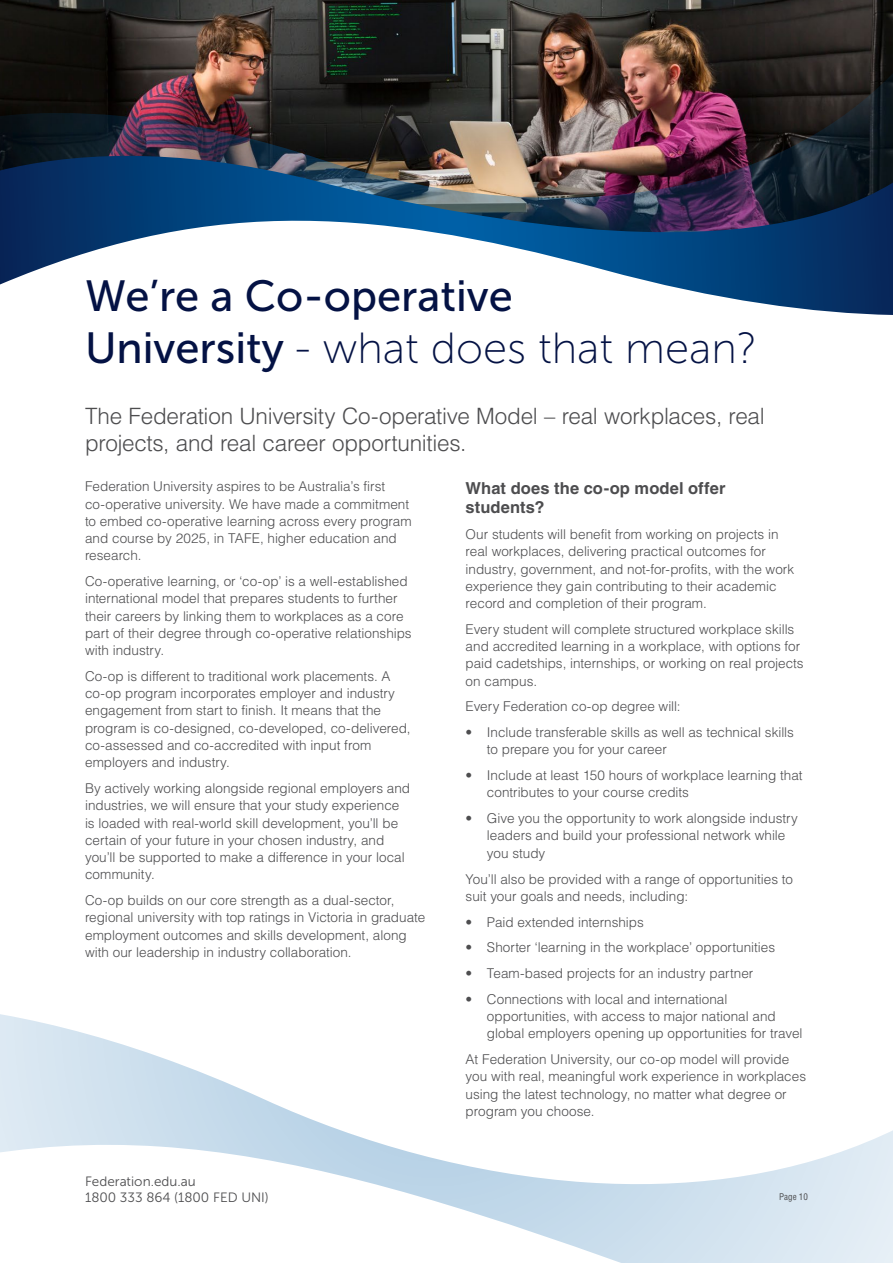
<style>
.page{position:relative;width:893px;height:1263px;background:#fff}
.page>*{position:absolute;margin:0;border:0;box-sizing:border-box;transform-origin:0 0}
.t1{font:43.5px "Museo Sans 100";color:#041244}
.t2{font:43.5px "Museo Sans 500";color:#041244}
.t3{font:300 22.5px/27px "Helvetica LT Pro";letter-spacing:-.015em;color:#4d4d4f}
.t4{font:700 16.5px/19.8px "Helvetica LT Pro";letter-spacing:.005em;color:#4d4d4f}
.t5{font:300 13.5px/17.2px "Helvetica LT Pro";color:#4d4d4f}
.t6{font:13.5px/16.2px "Museo Sans 300";color:#4d4d4f}
.t7{font:condensed 9px "Helvetica LT Pro";color:#4d4d4f}
.s1{font-family:"Museo Sans 500"}
</style>
<div class="page">
<svg style="left:0;top:1014px;width:893px;height:249px"></svg>
<img style="left:0;top:0;width:893px;height:34px">
<img style="left:0;top:34px;width:893px;height:122px">
<img style="left:0;top:156px;width:893px;height:159px">
<h1 class="t2" style="left:85px;top:272px;width:429px">We’re a Co-operative</h1>
<h1 class="t1" style="left:85px;top:325px;width:674px"><span class="s1">University</span> - what does that mean?</h1>
<h2 class="t3" style="left:85px;top:403px;width:681px">The Federation University Co-operative Model – real workplaces, real projects, and real career opportunities.</h2>
<p class="t4" style="left:466px;top:478px;width:261px">What does the co-op model offer students?</p>
<p class="t5" style="left:466px;top:526px;width:330px">Our students will benefit from working on projects in real workplaces, delivering practical outcomes for industry, government, and not-for-profits, with the work experience they gain contributing to their academic record and completion of their program.</p>
<p class="t5" style="left:466px;top:620px;width:339px">Every student will complete structured workplace skills and accredited learning in a workplace, with options for paid cadetships, internships, or working on real projects on campus.</p>
<p class="t5" style="left:466px;top:698px;width:217px">Every Federation co-op degree will:</p>
<p class="t5" style="left:487px;top:724px;width:309px;text-indent:-21px">• Include transferable skills as well as technical skills to prepare you for your career</p>
<p class="t5" style="left:487px;top:767px;width:317px;text-indent:-21px">• Include at least 150 hours of workplace learning that contributes to your course credits</p>
<p class="t5" style="left:487px;top:810px;width:312px;text-indent:-21px">• Give you the opportunity to work alongside industry leaders and build your professional network while you study</p>
<p class="t5" style="left:466px;top:870px;width:329px">You’ll also be provided with a range of opportunities to suit your goals and needs, including:</p>
<p class="t5" style="left:466px;top:913px;width:180px">• Paid extended internships</p>
<p class="t5" style="left:466px;top:939px;width:311px">• Shorter ‘learning in the workplace’ opportunities</p>
<p class="t5" style="left:466px;top:964px;width:289px">• Team-based projects for an industry partner</p>
<p class="t5" style="left:487px;top:990px;width:317px;text-indent:-21px">• Connections with local and international opportunities, with access to major national and global employers opening up opportunities for travel</p>
<p class="t5" style="left:466px;top:1050px;width:342px">At Federation University, our co-op model will provide you with real, meaningful work experience in workplaces using the latest technology, no matter what degree or program you choose.</p>
<p class="t5" style="left:85px;top:478px;width:328px">Federation University aspires to be Australia’s first co-operative university. We have made a commitment to embed co-operative learning across every program and course by 2025, in TAFE, higher education and research.</p>
<p class="t5" style="left:85px;top:573px;width:328px">Co-operative learning, or ‘co-op’ is a well-established international model that prepares students to further their careers by linking them to workplaces as a core part of their degree through co-operative relationships with industry.</p>
<p class="t5" style="left:85px;top:667px;width:327px">Co-op is different to traditional work placements. A co-op program incorporates employer and industry engagement from start to finish. It means that the program is co-designed, co-developed, co-delivered, co-assessed and co-accredited with input from employers and industry.</p>
<p class="t5" style="left:85px;top:779px;width:327px">By actively working alongside regional employers and industries, we will ensure that your study experience is loaded with real-world skill development, you’ll be certain of your future in your chosen industry, and you’ll be supported to make a difference in your local community.</p>
<p class="t5" style="left:85px;top:891px;width:342px">Co-op builds on our core strength as a dual-sector, regional university with top ratings in Victoria in graduate employment outcomes and skills development, along with our leadership in industry collaboration.</p>
<p class="t6" style="left:85px;top:1173px;width:185px">Federation.edu.au<br>1800 333 864 (1800 FED UNI)</p>
<p class="t7" style="left:779px;top:1191px;width:30px">Page 10</p>
</div>
